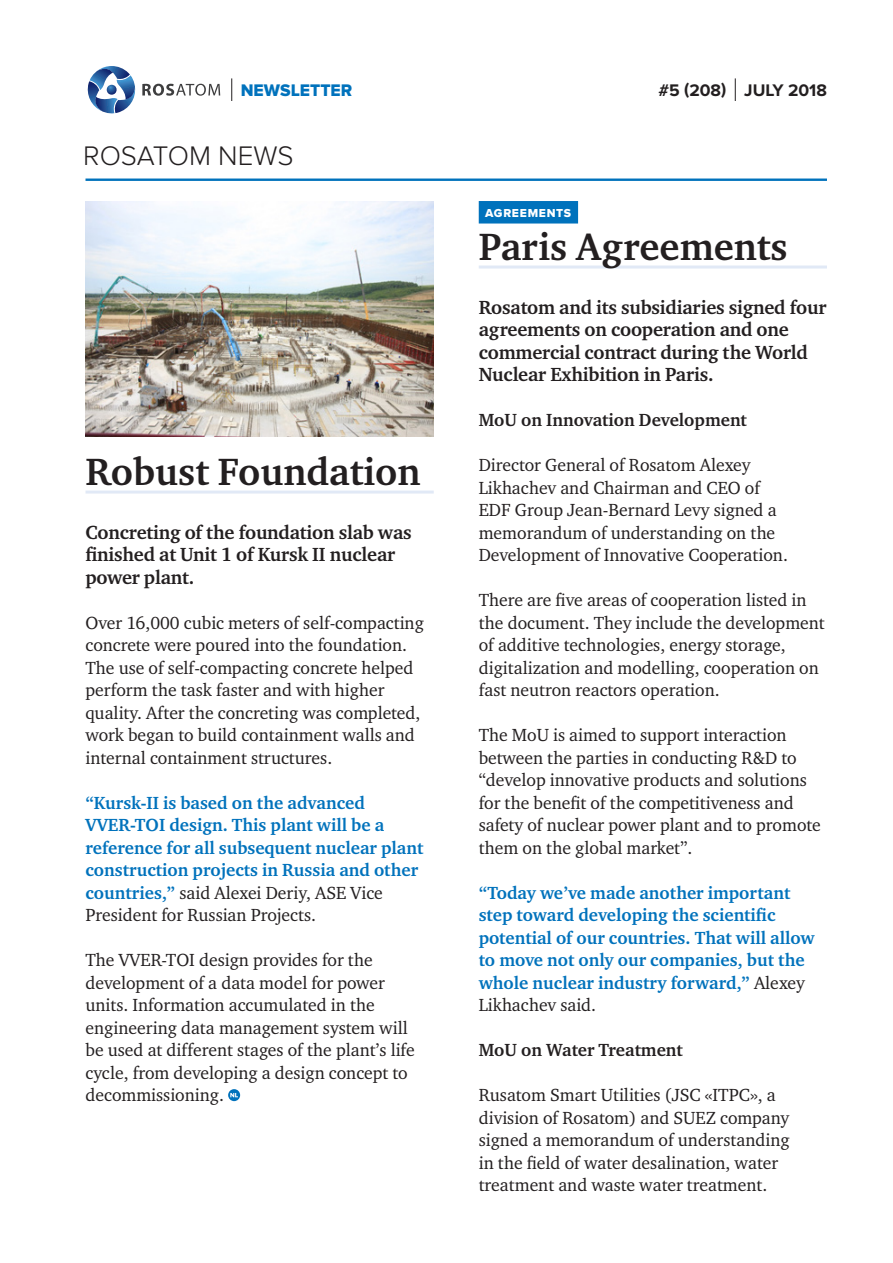
<style>
.page{position:relative;width:893px;height:1263px;background:#fff}
.page>*{position:absolute;margin:0;border:0;box-sizing:border-box;transform-origin:0 0}
.t1{font:700 39px "Charter ITC";color:#231f20}
.t2{font:300 27.9px "Proxima Nova";color:#231f20}
.lead{font:700 19.5px/22.5px "Charter ITC";letter-spacing:-.01em;color:#231f20}
.text{font:18px/22.5px "Charter ITC";color:#231f20}
.t3{font:700 18px/22.5px "Charter ITC";color:#0072bc}
.t4{font:700 18px "Charter ITC";color:#231f20}
.t5{font:700 17.4px "Proxima Nova";color:#231f20}
.t6{font:17.4px "Proxima Nova Extrabld";color:#0072bc}
.rubric{font:12px "Proxima Nova Extrabld";letter-spacing:.06em;color:#fff}
.s1{font-weight:400;color:#231f20}
</style>
<div class="page">
<hr style="left:86px;top:179px;width:741px;height:2px;background:#0072bc">
<svg style="left:87px;top:66px;width:49px;height:48px"></svg>
<svg style="left:142px;top:84px;width:78px;height:12px"></svg>
<svg style="left:735px;top:78px;width:1px;height:23px"></svg>
<svg style="left:231px;top:78px;width:1px;height:23px"></svg>
<hr style="left:86px;top:491px;width:348px;height:3px;background:#e1e9f6">
<svg style="left:228px;top:1089px;width:12px;height:12px"></svg>
<div style="left:479px;top:201px;width:99px;height:23px;background:#0072bc"></div>
<hr style="left:479px;top:266px;width:348px;height:3px;background:#e1e9f6">
<img style="left:86px;top:201px;width:348px;height:235px">
<p class="t6" style="left:241px;top:80px;width:113px">NEWSLETTER</p>
<p class="t5" style="left:658px;top:80px;width:170px">#5 (208) JULY 2018</p>
<p class="t2" style="left:83px;top:140px;width:212px">ROSATOM NEWS</p>
<p class="t1" style="left:86px;top:448px;width:336px">Robust Foundation</p>
<p class="lead" style="left:86px;top:521px;width:328px">Concreting of the foundation slab was finished at Unit 1 of Kursk II nuclear power plant.</p>
<p class="text" style="left:86px;top:611px;width:340px">Over 16,000 cubic meters of self-compacting concrete were poured into the foundation.<br>The use of self-compacting concrete helped perform the task faster and with higher quality. After the concreting was completed, work began to build containment walls and internal containment structures.</p>
<p class="t3" style="left:86px;top:791px;width:339px">“Kursk-II is based on the advanced VVER-TOI design. This plant will be a reference for all subsequent nuclear plant construction projects in Russia and other countries,” <span class="s1">said Alexei Deriy, ASE Vice President for Russian Projects.</span></p>
<p class="text" style="left:86px;top:949px;width:331px">The VVER-TOI design provides for the development of a data model for power units. Information accumulated in the engineering data management system will be used at different stages of the plant’s life cycle, from developing a design concept to decommissioning.</p>
<p class="rubric" style="left:485px;top:206px;width:87px">AGREEMENTS</p>
<p class="t1" style="left:479px;top:223px;width:310px">Paris Agreements</p>
<p class="lead" style="left:479px;top:296px;width:349px">Rosatom and its subsidiaries signed four agreements on cooperation and one commercial contract during the World Nuclear Exhibition in Paris.</p>
<p class="t4" style="left:479px;top:409px;width:270px">MoU on Innovation Development</p>
<p class="text" style="left:479px;top:454px;width:311px">Director General of Rosatom Alexey Likhachev and Chairman and CEO of EDF Group Jean-Bernard Levy signed a memorandum of understanding on the Development of Innovative Cooperation.</p>
<p class="text" style="left:479px;top:589px;width:348px">There are five areas of cooperation listed in the document. They include the development of additive technologies, energy storage, digitalization and modelling, cooperation on fast neutron reactors operation.</p>
<p class="text" style="left:479px;top:724px;width:343px">The MoU is aimed to support interaction between the parties in conducting R&amp;D to “develop innovative products and solutions for the benefit of the competitiveness and safety of nuclear power plant and to promote them on the global market”.</p>
<p class="t3" style="left:479px;top:881px;width:337px">“Today we’ve made another important step toward developing the scientific potential of our countries. That will allow to move not only our companies, but the whole nuclear industry forward,” <span class="s1">Alexey Likhachev said.</span></p>
<p class="t4" style="left:479px;top:1039px;width:206px">MoU on Water Treatment</p>
<p class="text" style="left:479px;top:1084px;width:312px">Rusatom Smart Utilities (JSC «ITPC», a division of Rosatom) and SUEZ company signed a memorandum of understanding in the field of water desalination, water treatment and waste water treatment.</p>
</div>
